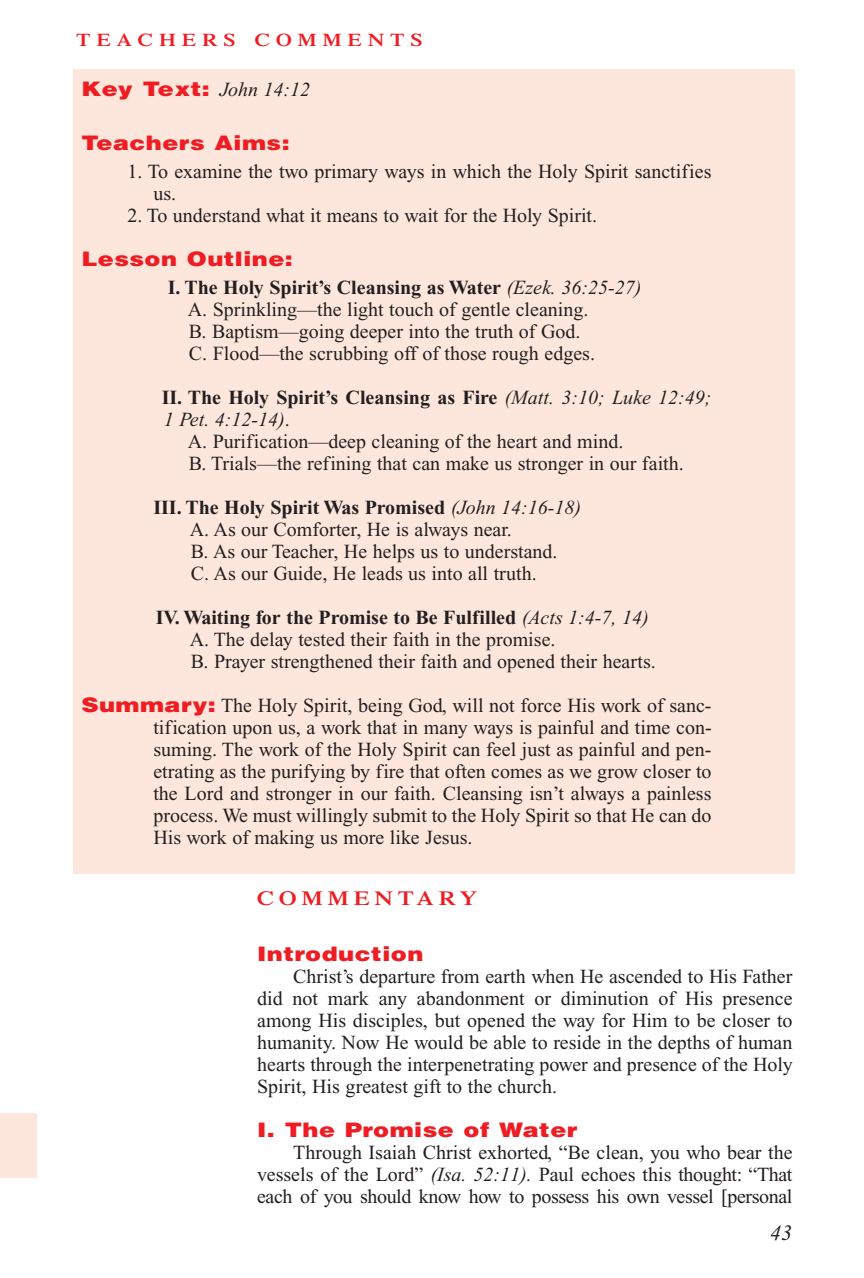
<style>
.page{position:relative;width:864px;height:1278px;background:#fff}
.page>*{position:absolute;margin:0;border:0;box-sizing:border-box;transform-origin:0 0}
.t1{font:italic 22px "Times New Roman";color:#231f20}
.t2{font:20px/22px "Times New Roman";color:#231f20}
.t3{font:900 20px "Helvetica";letter-spacing:.02em;color:#ee1d23;scale:1.2 1}
.t4{font:700 20px "Times New Roman";color:#231f20}
.t5{font:italic 20px "Times New Roman";color:#231f20}
.t6{font:600 20px "Times";letter-spacing:.2em;color:#ee1d23;scale:1.2 1}
.t7{font:600 18px "Times";letter-spacing:.265em;color:#ee1d23;scale:1.2 1}
.s1{font-family:"Helvetica";font-weight:900;font-style:normal;color:#ee1d23}
.s2{font-weight:700}
.s3{font-style:italic}
.s4{font-weight:400;font-style:italic}
.s5{font-style:normal}
.s6{font-family:"Helvetica";font-weight:900;color:#ee1d23}
</style>
<div class="page">
<div style="left:0;top:1113px;width:37px;height:65px;background:#fde7dc"></div>
<div style="left:73px;top:69px;width:722px;height:804px;background:#fde7dc"></div>
<p class="t7" style="left:76px;top:34px;width:290px">TEACHERS COMMENTS</p>
<p class="t5" style="left:81px;top:82px;width:230px"><span class="s1">Key Text:</span> John 14:12</p>
<p class="t3" style="left:81px;top:131px;width:175px">Teachers Aims:</p>
<p class="t2" style="left:153px;top:162px;width:560px;text-indent:-26px">1. To examine the two primary ways in which the Holy Spirit sanctifies us.</p>
<p class="t2" style="left:127px;top:206px;width:471px">2. To understand what it means to wait for the Holy Spirit.</p>
<p class="t3" style="left:81px;top:247px;width:178px">Lesson Outline:</p>
<p class="t2" style="left:188px;top:278px;width:455px;text-indent:-20px"><span class="s2">I. The Holy Spirit’s Cleansing as Water</span> <span class="s3">(Ezek. 36:25-27)<br></span>A. Sprinkling—the light touch of gentle cleaning.<br>B. Baptism—going deeper into the truth of God.<br>C. Flood—the scrubbing off of those rough edges.</p>
<p class="t4" style="left:162px;top:390px;width:551px">II. The Holy Spirit’s Cleansing as Fire <span class="s4">(Matt. 3:10; Luke 12:49;</span></p>
<p class="t5" style="left:164px;top:412px;width:128px">1 Pet. 4:12-14)<span class="s5">.</span></p>
<p class="t2" style="left:188px;top:432px;width:437px">A. Purification—deep cleaning of the heart and mind.</p>
<p class="t2" style="left:189px;top:454px;width:496px">B. Trials—the refining that can make us stronger in our faith.</p>
<p class="t2" style="left:190px;top:498px;width:393px;text-indent:-36px"><span class="s2">III. The Holy Spirit Was Promised</span> <span class="s3">(John 14:16-18)<br></span>A. As our Comforter, He is always near.<br>B. As our Teacher, He helps us to understand.<br>C. As our Guide, He leads us into all truth.</p>
<p class="t2" style="left:190px;top:608px;width:468px;text-indent:-34px"><span class="s2">IV. Waiting for the Promise to Be Fulfilled</span> <span class="s3">(Acts 1:4-7, 14)<br></span>A. The delay tested their faith in the promise.<br>B. Prayer strengthened their faith and opened their hearts.</p>
<p class="t2" style="left:153px;top:696px;width:560px;text-align:justify;text-indent:-72px"><span class="s6">Summary:</span> The Holy Spirit, being God, will not force His work of sanc&shy;tification upon us, a work that in many ways is painful and time con&shy;suming. The work of the Holy Spirit can feel just as painful and pen&shy;etrating as the purifying by fire that often comes as we grow closer to the Lord and stronger in our faith. Cleansing isn’t always a painless process. We must willingly submit to the Holy Spirit so that He can do His work of making us more like Jesus.</p>
<p class="t6" style="left:257px;top:890px;width:185px">COMMENTARY</p>
<p class="t3" style="left:257px;top:942px;width:140px">Introduction</p>
<p class="t2" style="left:257px;top:967px;width:537px;text-align:justify;text-indent:36px">Christ’s departure from earth when He ascended to His Father did not mark any abandonment or diminution of His presence among His disciples, but opened the way for Him to be closer to humanity. Now He would be able to reside in the depths of human hearts through the interpenetrating power and presence of the Holy Spirit, His greatest gift to the church.</p>
<p class="t3" style="left:257px;top:1118px;width:269px">I. The Promise of Water</p>
<p class="t2" style="left:257px;top:1143px;width:537px;text-align:justify;text-indent:36px">Through Isaiah Christ exhorted, “Be clean, you who bear the vessels of the Lord” <span class="s3">(Isa. 52:11).</span> Paul echoes this thought: “That each of you should know how to possess his own vessel [personal</p>
<p class="t1" style="left:770px;top:1224px;width:23px">43</p>
</div>
